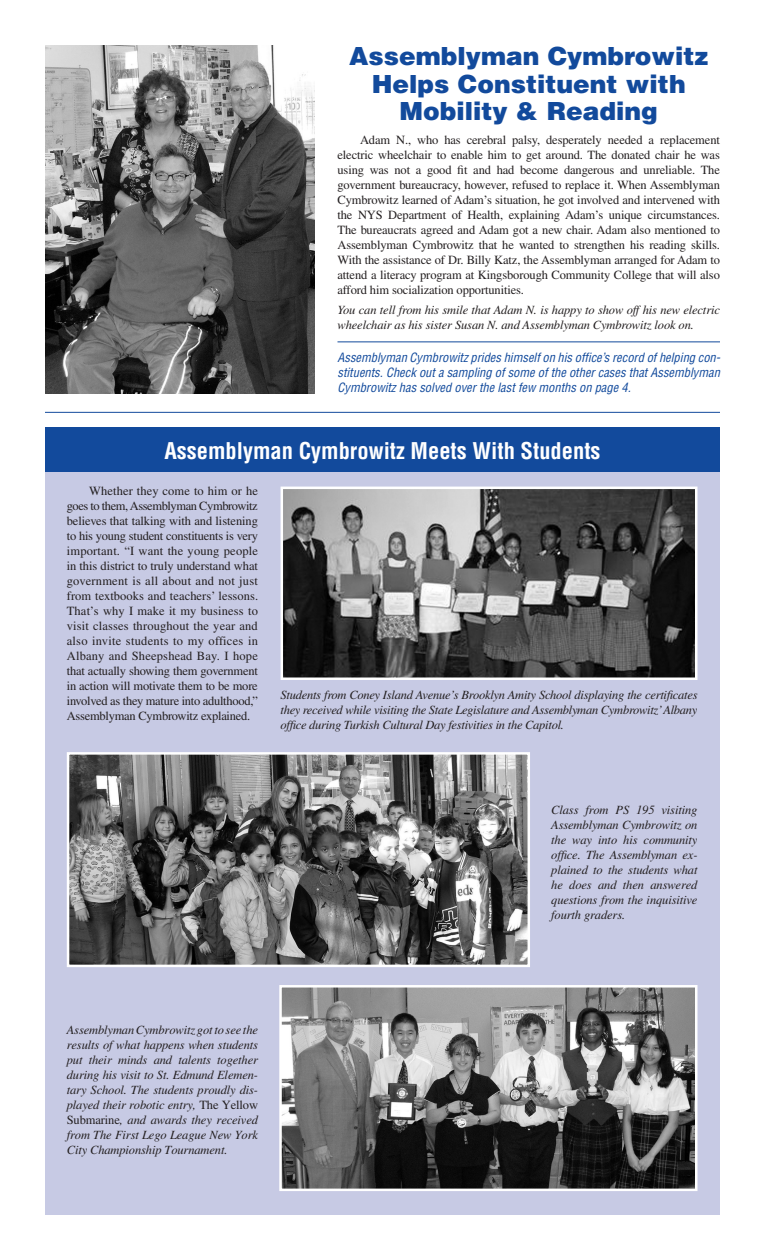
<style>
.page{position:relative;width:765px;height:1260px;background:#fff}
.page>*{position:absolute;margin:0;border:0;box-sizing:border-box;transform-origin:0 0}
.Headline_20pt{font:900 25px/27.5px "Helvetica";color:#124a9c;text-align:center}
.Headline_20pt-2{font:700 condensed 22.5px "Helvetica";color:#fff}
.Body_text{font:12.5px/15px "Times";letter-spacing:-.02em;color:#231f20;text-align:justify}
.t1{font:italic 12.5px/15px "Times";letter-spacing:-.01em;color:#231f20;text-align:justify}
.t2{font:italic condensed 12.5px/15px "Helvetica";color:#124a9c;text-align:justify}
.s1{font-style:normal}
</style>
<div class="page">
<div style="left:45px;top:466px;width:675px;height:749px;background:#c7cae4"></div>
<img style="left:70px;top:755px;width:457px;height:209px">
<div style="left:67px;top:752px;width:463px;height:215px;border:2px solid #fff"></div>
<img style="left:284px;top:490px;width:411px;height:187px">
<div style="left:281px;top:487px;width:417px;height:193px;border:2px solid #fff"></div>
<img style="left:282px;top:988px;width:413px;height:200px">
<div style="left:279px;top:985px;width:419px;height:206px;border:2px solid #fff"></div>
<div style="left:45px;top:428px;width:675px;height:44px;background:#124a9c"></div>
<hr style="left:45px;top:412px;width:675px;height:1px;background:#124a9c">
<img style="left:45px;top:45px;width:270px;height:349px">
<hr style="left:338px;top:342px;width:382px;height:1px;background:#124a9c">
<p class="Headline_20pt" style="left:349px;top:42px;width:361px">Assemblyman Cymbrowitz<br>Helps Constituent with<br>Mobility &amp; Reading</p>
<p class="Body_text" style="left:338px;top:132px;width:384px;text-indent:22px">Adam N., who has cerebral palsy, desperately needed a replacement electric wheelchair to enable him to get around. The donated chair he was using was not a good fit and had become dangerous and unreliable. The government bureaucracy, however, refused to replace it. When Assemblyman Cymbrowitz learned of Adam’s situation, he got involved and intervened with the NYS Department of Health, explaining Adam’s unique circumstances.<br>The bureaucrats agreed and Adam got a new chair. Adam also mentioned to Assemblyman Cymbrowitz that he wanted to strengthen his reading skills.<br>With the assistance of Dr. Billy Katz, the Assemblyman arranged for Adam to attend a literacy program at Kingsborough Community College that will also afford him socialization opportunities.</p>
<p class="t1" style="left:338px;top:302px;width:384px">You can tell from his smile that Adam N. is happy to show off his new electric wheelchair as his sister Susan N. and Assemblyman Cymbrowitz look on.</p>
<p class="t2" style="left:338px;top:350px;width:384px">Assemblyman Cymbrowitz prides himself on his office’s record of helping con&shy;stituents. Check out a sampling of some of the other cases that Assemblyman Cymbrowitz has solved over the last few months on page 4.</p>
<p class="Headline_20pt-2" style="left:164px;top:437px;width:438px">Assemblyman Cymbrowitz Meets With Students</p>
<p class="Body_text" style="left:67px;top:483px;width:193px;text-indent:22px">Whether they come to him or he goes to them, Assemblyman Cymbrowitz believes that talking with and listening to his young student constituents is very important. “I want the young people in this district to truly understand what government is all about and not just from textbooks and teachers’ lessons.<br>That’s why I make it my business to visit classes throughout the year and also invite students to my offices in Albany and Sheepshead Bay. I hope that actually showing them government in action will motivate them to be more involved as they mature into adulthood,” Assemblyman Cymbrowitz explained.</p>
<p class="t1" style="left:281px;top:687px;width:418px">Students from Coney Island Avenue’s Brooklyn Amity School displaying the certificates they received while visiting the State Legislature and Assemblyman Cymbrowitz’ Albany office during Turkish Cultural Day festivities in the Capitol.</p>
<p class="t1" style="left:67px;top:1023px;width:193px">Assemblyman Cymbrowitz got to see the results of what happens when students put their minds and talents together during his visit to St. Edmund Elemen&shy;tary School. The students proudly dis&shy;played their robotic entry, <span class="s1">The Yellow Submarine</span>, and awards they received from The First Lego League New York City Championship Tournament.</p>
<p class="t1" style="left:551px;top:802px;width:148px">Class from PS 195 visiting Assemblyman Cymbrowitz on the way into his community office. The Assemblyman ex&shy;plained to the students what he does and then answered questions from the inquisitive fourth graders.</p>
</div>
